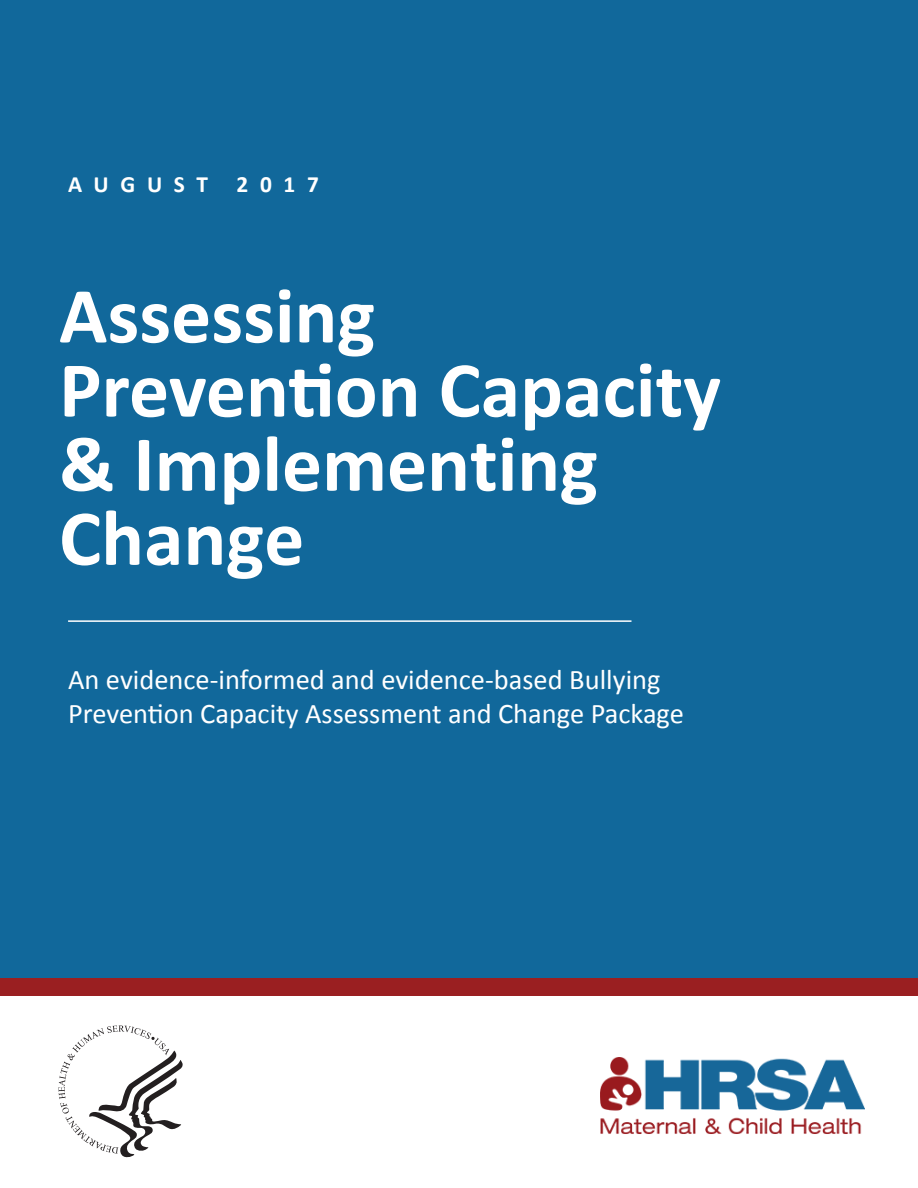
<style>
.page{position:relative;width:918px;height:1188px;background:#fff}
.page>*{position:absolute;margin:0;border:0;box-sizing:border-box;transform-origin:0 0}
.t1{font:700 79.8px/74.1px "Calibri";color:#fff}
.t2{font:28.5px/34.2px "Calibri";color:#fff}
.t3{font:700 23.4px "Calibri";letter-spacing:.5em;color:#fff}
</style>
<div class="page">
<div style="left:0;top:0;width:918px;height:996px;background:#11689b"></div>
<hr style="left:68px;top:620px;width:564px;height:2px;background:#fff">
<div style="left:0;top:979px;width:918px;height:17px;background:#9a1f21"></div>
<img style="left:600px;top:1057px;width:265px;height:77px">
<svg style="left:59px;top:1025px;width:124px;height:133px"></svg>
<p class="t3" style="left:68px;top:169px;width:252px">AUGUST 2017</p>
<h1 class="t1" style="left:59px;top:275px;width:663px">Assessing<br>Prevention Capacity &amp; Implementing<br>Change</h1>
<p class="t2" style="left:68px;top:661px;width:617px">An evidence-informed and evidence-based Bullying<br>Prevention Capacity Assessment and Change Package</p>
</div>
